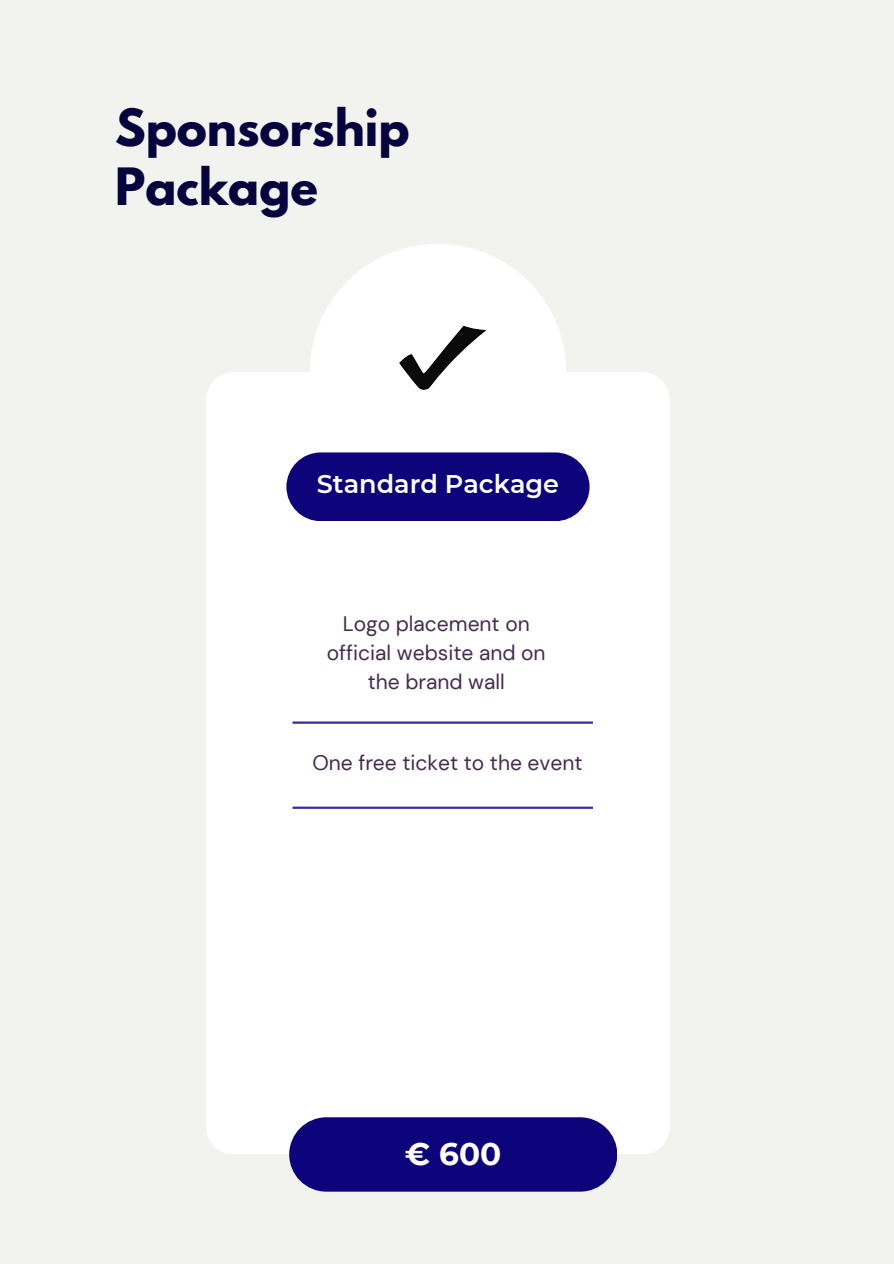
<style>
.page{position:relative;width:894px;height:1264px;background:#fff}
.page>*{position:absolute;margin:0;border:0;box-sizing:border-box;transform-origin:0 0}
.t1{font:700 45.6px/58.5px "League Spartan";color:#07033e}
.t2{font:700 31.05px "Montserrat";color:#fff}
.t3{font:600 25.5px "Montserrat";color:#fff}
.t4{font:21px/29.2px "DM Sans";color:#452b4e;text-align:center}
</style>
<div class="page">
<div style="left:0;top:0;width:893px;height:1263px;background:#f2f3ee"></div>
<div style="left:206px;top:372px;width:463px;height:781px;background:#fff;border-radius:27px"></div>
<div style="left:309px;top:244px;width:257px;height:256px;background:#fff;border-radius:50%"></div>
<div style="left:286px;top:452px;width:303px;height:69px;background:#0d047b;border-radius:34px"></div>
<div style="left:289px;top:1117px;width:328px;height:74px;background:#0d047b;border-radius:37px"></div>
<hr style="left:292px;top:721px;width:300px;height:2px;background:#352da2">
<hr style="left:292px;top:806px;width:300px;height:2px;background:#352da2">
<svg style="left:400px;top:326px;width:85px;height:64px"></svg>
<h1 class="t1" style="left:115px;top:104px;width:296px">Sponsorship<br>Package</h1>
<p class="t3" style="left:317px;top:468px;width:244px">Standard Package</p>
<p class="t4" style="left:327px;top:609px;width:220px">Logo placement on official website and on the brand wall</p>
<p class="t4" style="left:312px;top:748px;width:272px">One free ticket to the event</p>
<h3 class="t2" style="left:405px;top:1134px;width:98px">€ 600</h3>
</div>
